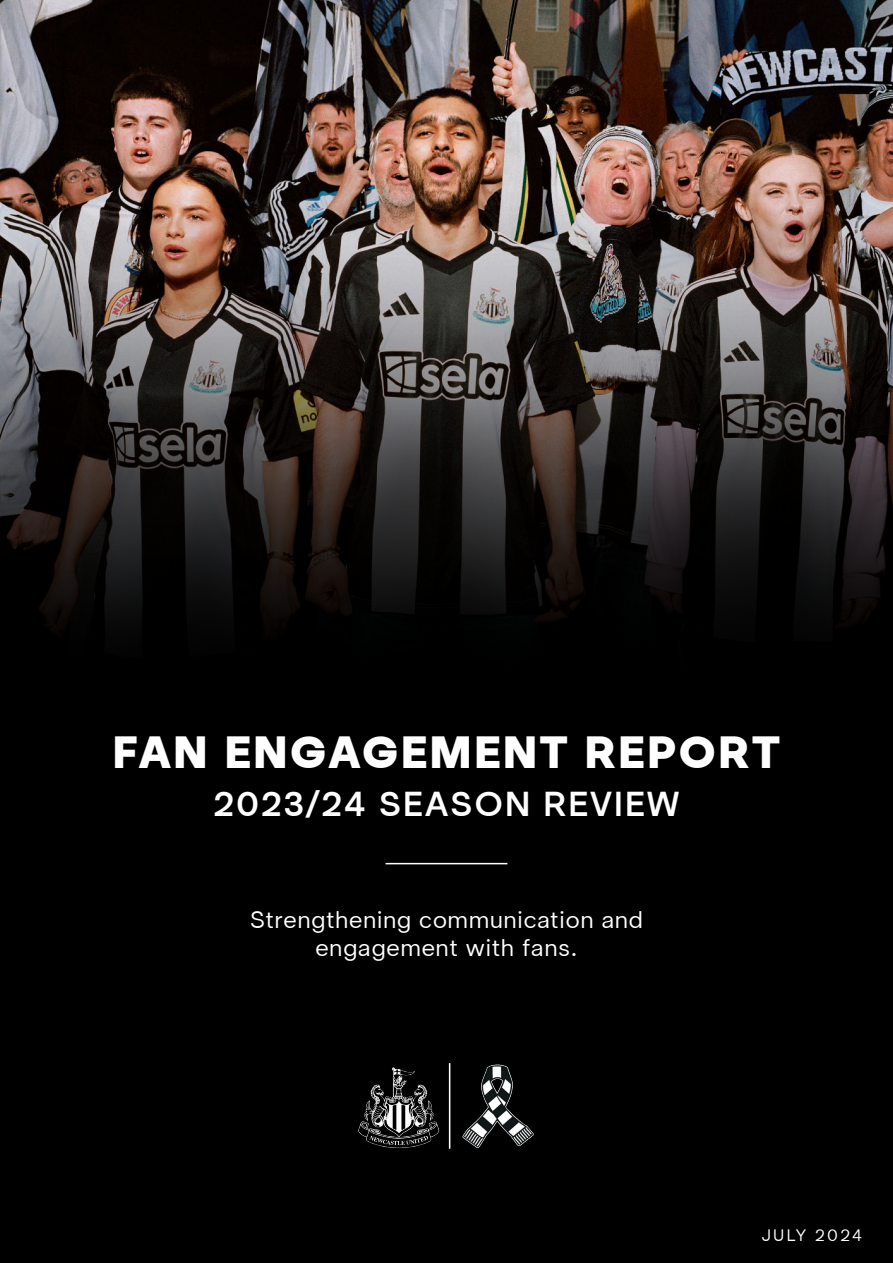
<style>
.page{position:relative;width:893px;height:1263px;background:#fff}
.page>*{position:absolute;margin:0;border:0;box-sizing:border-box;transform-origin:0 0}
.t1{font:900 45px "PST Mail Sans";letter-spacing:.06em;color:#fff}
.t2{font:34.5px "PST Mail Sans Semi";letter-spacing:.06em;color:#fff}
.t3{font:24px/27.2px "PST Mail Sans";letter-spacing:.04em;color:#fff;text-align:center}
.t4{font:16.5px "PST Mail Sans";letter-spacing:.14em;color:#fff}
</style>
<div class="page">
<div style="left:0;top:631px;width:893px;height:632px;background:#000"></div>
<img style="left:0;top:0;width:893px;height:97px">
<img style="left:0;top:97px;width:893px;height:240px">
<hr style="left:386px;top:863px;width:121px;height:1px;background:#fff">
<img style="left:359px;top:1063px;width:175px;height:86px">
<svg style="left:0;top:337px;width:893px;height:294px;background:#242120"></svg>
<hr style="left:449px;top:1063px;width:1px;height:85px;background:#fff">
<h1 class="t1" style="left:113px;top:724px;width:668px">FAN ENGAGEMENT REPORT</h1>
<h2 class="t2" style="left:213px;top:783px;width:468px">2023/24 SEASON REVIEW</h2>
<p class="t3" style="left:250px;top:907px;width:394px">Strengthening communication and engagement with fans.</p>
<p class="t4" style="left:762px;top:1225px;width:102px">JULY 2024</p>
</div>
